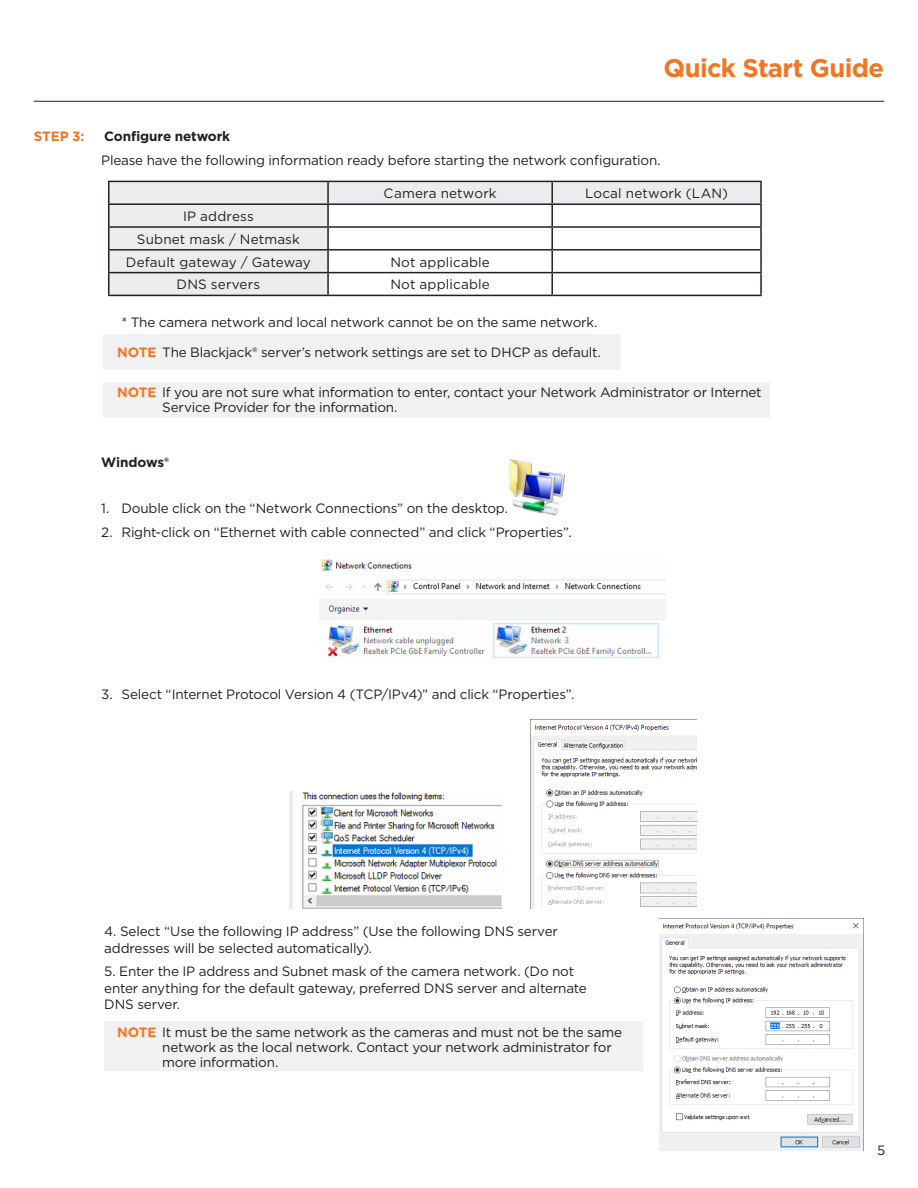
<style>
.page{position:relative;width:918px;height:1188px;background:#fff}
.page>*{position:absolute;margin:0;border:0;box-sizing:border-box;transform-origin:0 0}
.t1{font:700 25.5px "Gotham";letter-spacing:-.025em;color:#f47521}
.t2{font:13.5px/15px "Gotham";letter-spacing:-.01em;color:#231f20}
.t3{font:13.5px "Gotham";letter-spacing:.015em;color:#231f20}
.t4{font:13.5px "Gotham";letter-spacing:.01em;color:#231f20}
.t5{font:700 13.5px "Gotham";letter-spacing:-.01em;color:#231f20}
.t6{font:700 13.5px "Gotham";color:#f47521}
.s1{font-weight:700;color:#f47521}
</style>
<div class="page">
<img style="left:320px;top:559px;width:346px;height:100px">
<img style="left:289px;top:791px;width:213px;height:118px">
<img style="left:531px;top:724px;width:165px;height:185px">
<hr style="left:34px;top:101px;width:850px;height:1px;background:#231f20">
<svg style="left:110px;top:182px;width:650px;height:113px"></svg>
<hr style="left:108px;top:181px;width:220px;height:1px;background:#231f20">
<hr style="left:108px;top:182px;width:2px;height:21px;background:#231f20">
<hr style="left:328px;top:181px;width:224px;height:1px;background:#231f20">
<hr style="left:327px;top:182px;width:2px;height:21px;background:#231f20">
<hr style="left:552px;top:181px;width:210px;height:1px;background:#231f20">
<hr style="left:551px;top:182px;width:2px;height:21px;background:#231f20">
<hr style="left:760px;top:182px;width:2px;height:21px;background:#231f20">
<hr style="left:108px;top:203px;width:220px;height:2px;background:#231f20">
<hr style="left:108px;top:205px;width:2px;height:21px;background:#231f20">
<hr style="left:328px;top:203px;width:224px;height:2px;background:#231f20">
<hr style="left:327px;top:205px;width:2px;height:21px;background:#231f20">
<hr style="left:552px;top:203px;width:210px;height:2px;background:#231f20">
<hr style="left:551px;top:205px;width:2px;height:21px;background:#231f20">
<hr style="left:760px;top:205px;width:2px;height:21px;background:#231f20">
<hr style="left:108px;top:226px;width:220px;height:2px;background:#231f20">
<hr style="left:108px;top:228px;width:2px;height:21px;background:#231f20">
<hr style="left:328px;top:226px;width:224px;height:2px;background:#231f20">
<hr style="left:327px;top:228px;width:2px;height:21px;background:#231f20">
<hr style="left:552px;top:226px;width:210px;height:2px;background:#231f20">
<hr style="left:551px;top:228px;width:2px;height:21px;background:#231f20">
<hr style="left:760px;top:228px;width:2px;height:21px;background:#231f20">
<hr style="left:108px;top:249px;width:220px;height:2px;background:#231f20">
<hr style="left:108px;top:251px;width:2px;height:21px;background:#231f20">
<hr style="left:328px;top:249px;width:224px;height:2px;background:#231f20">
<hr style="left:327px;top:251px;width:2px;height:21px;background:#231f20">
<hr style="left:552px;top:249px;width:210px;height:2px;background:#231f20">
<hr style="left:551px;top:251px;width:2px;height:21px;background:#231f20">
<hr style="left:760px;top:251px;width:2px;height:21px;background:#231f20">
<hr style="left:108px;top:272px;width:220px;height:1px;background:#231f20">
<hr style="left:108px;top:273px;width:2px;height:22px;background:#231f20">
<hr style="left:328px;top:272px;width:224px;height:1px;background:#231f20">
<hr style="left:327px;top:273px;width:2px;height:22px;background:#231f20">
<hr style="left:552px;top:272px;width:210px;height:1px;background:#231f20">
<hr style="left:551px;top:273px;width:2px;height:22px;background:#231f20">
<hr style="left:760px;top:273px;width:2px;height:22px;background:#231f20">
<hr style="left:108px;top:295px;width:220px;height:1px;background:#231f20">
<hr style="left:328px;top:295px;width:224px;height:1px;background:#231f20">
<hr style="left:552px;top:295px;width:210px;height:1px;background:#231f20">
<div style="left:104px;top:334px;width:517px;height:36px;background:#f0f1f2"></div>
<div style="left:104px;top:382px;width:666px;height:35px;background:#f0f1f2"></div>
<img style="left:509px;top:459px;width:56px;height:57px">
<div style="left:104px;top:1022px;width:539px;height:49px;background:#f0f1f2"></div>
<img style="left:660px;top:923px;width:203px;height:228px">
<p class="t1" style="left:663px;top:51px;width:222px">Quick Start Guide</p>
<p class="t6" style="left:34px;top:128px;width:52px">STEP 3:</p>
<p class="t5" style="left:104px;top:128px;width:127px">Configure network</p>
<p class="t2" style="left:101px;top:152px;width:561px">Please have the following information ready before starting the network configuration.</p>
<p class="t3" style="left:384px;top:185px;width:114px">Camera network</p>
<p class="t3" style="left:585px;top:185px;width:145px">Local network (LAN)</p>
<p class="t3" style="left:183px;top:208px;width:72px">IP address</p>
<p class="t4" style="left:137px;top:230px;width:164px">Subnet mask / Netmask</p>
<p class="t2" style="left:126px;top:254px;width:186px">Default gateway / Gateway</p>
<p class="t4" style="left:390px;top:253px;width:101px">Not applicable</p>
<p class="t3" style="left:177px;top:276px;width:85px">DNS servers</p>
<p class="t4" style="left:390px;top:276px;width:101px">Not applicable</p>
<p class="t2" style="left:122px;top:315px;width:478px">* The camera network and local network cannot be on the same network.</p>
<p class="t2" style="left:117px;top:344px;width:485px"><span class="s1">NOTE</span> The Blackjack® server’s network settings are set to DHCP as default.</p>
<p class="t2" style="left:162px;top:385px;width:601px;text-indent:-45px"><span class="s1">NOTE</span> If you are not sure what information to enter, contact your Network Administrator or Internet<br>Service Provider for the information.</p>
<p class="t5" style="left:101px;top:453px;width:69px">Windows®</p>
<p class="t2" style="left:101px;top:501px;width:408px">1. Double click on the “Network Connections” on the desktop.</p>
<p class="t2" style="left:101px;top:524px;width:472px">2. Right-click on “Ethernet with cable connected” and click “Properties”.</p>
<p class="t2" style="left:101px;top:687px;width:475px">3. Select “Internet Protocol Version 4 (TCP/IPv4)” and click “Properties”.</p>
<p class="t2" style="left:104px;top:923px;width:455px;line-height:16.5px">4. Select “Use the following IP address” (Use the following DNS server addresses will be selected automatically).</p>
<p class="t2" style="left:104px;top:963px;width:484px;line-height:16.5px">5. Enter the IP address and Subnet mask of the camera network. (Do not enter anything for the default gateway, preferred DNS server and alternate<br>DNS server.</p>
<p class="t2" style="left:162px;top:1024px;width:462px;text-indent:-45px"><span class="s1">NOTE</span> It must be the same network as the cameras and must not be the same network as the local network. Contact your network administrator for more information.</p>
<p class="t2" style="left:877px;top:1143px;width:10px">5</p>
</div>
